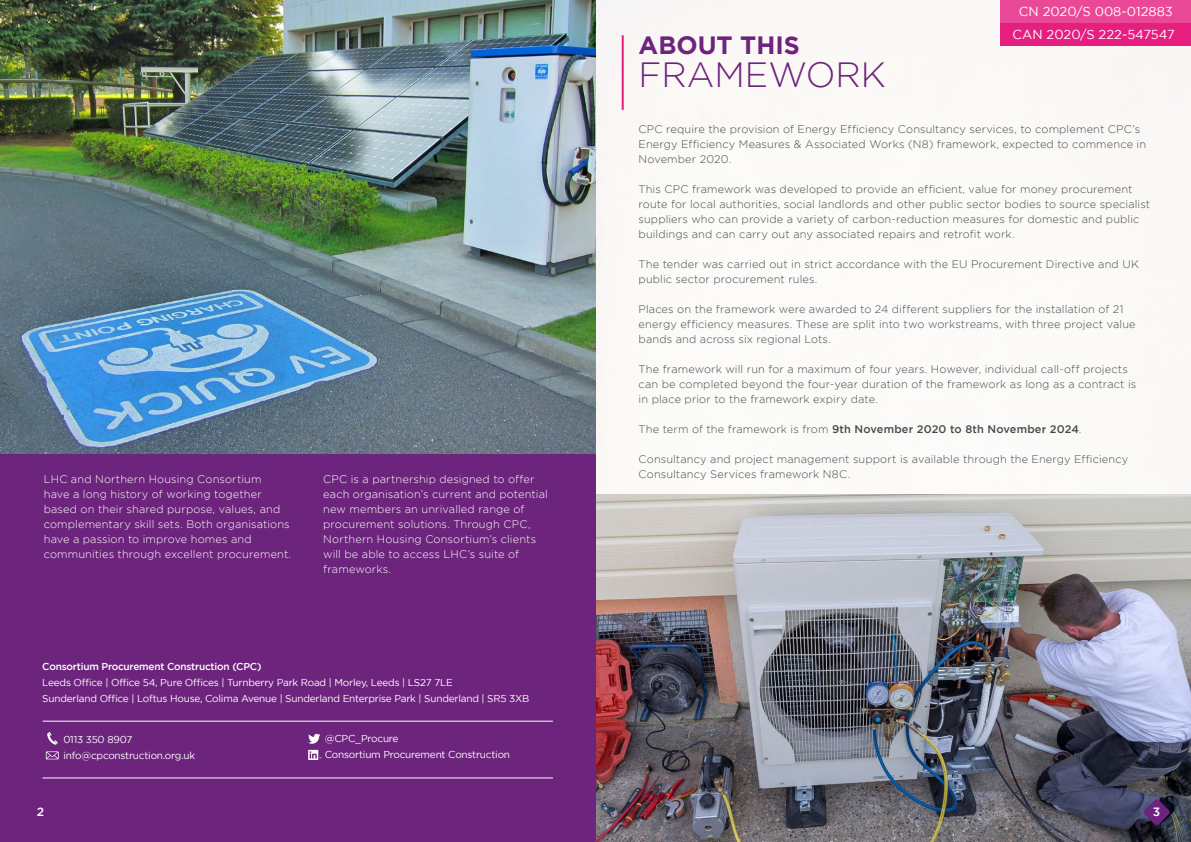
<style>
.page{position:relative;width:1191px;height:842px;background:#fff}
.page>*{position:absolute;margin:0;border:0;box-sizing:border-box;transform-origin:0 0}
.t1{font:300 35px "Gotham";color:#6e237d}
.t2{font:700 25px "Gotham";color:#6e237d}
.t3{font:13px/22.7px "Gotham";color:#fff;text-align:center}
.t4{font:500 12px "Gotham";color:#fff}
.t5{font:300 11px/15px "Gotham";letter-spacing:.01em;color:#46494c}
.t6{font:300 11px/15px "Gotham";letter-spacing:.01em;color:#fff}
.t7{font:500 11px "Gotham";letter-spacing:.015em;color:#46494c}
.t8{font:10px/16px "Gotham";letter-spacing:-.02em;color:#fff}
.t9{font:500 10px "Gotham";letter-spacing:-.02em;color:#fff}
.s1{font-weight:300}
</style>
<div class="page">
<div style="left:1000px;top:23px;width:191px;height:23px;background:#e61e80"></div>
<div style="left:1000px;top:0;width:191px;height:23px;background:#e94997"></div>
<hr style="left:621px;top:35px;width:2px;height:75px;background:#e51b7f">
<img style="left:595px;top:495px;width:596px;height:347px">
<img style="left:0;top:0;width:595px;height:455px">
<div style="left:0;top:455px;width:595px;height:387px;background:#6d247c"></div>
<hr style="left:43px;top:777px;width:510px;height:1px;background:#fff">
<hr style="left:43px;top:721px;width:510px;height:1px;background:#fff">
<svg style="left:308px;top:734px;width:12px;height:10px"></svg>
<svg style="left:308px;top:750px;width:13px;height:10px"></svg>
<svg style="left:47px;top:732px;width:11px;height:13px"></svg>
<svg style="left:46px;top:751px;width:13px;height:8px"></svg>
<svg style="left:1143px;top:799px;width:27px;height:26px"></svg>
<p class="t6" style="left:44px;top:471px;width:249px">LHC and Northern Housing Consortium<br>have a long history of working together based on their shared purpose, values, and complementary skill sets. Both organisations have a passion to improve homes and communities through excellent procurement.</p>
<p class="t6" style="left:323px;top:471px;width:226px">CPC is a partnership designed to offer each organisation’s current and potential new members an unrivalled range of procurement solutions. Through CPC, Northern Housing Consortium’s clients will be able to access LHC’s suite of frameworks.</p>
<p class="t9" style="left:42px;top:661px;width:221px">Consortium Procurement Construction (CPC)</p>
<p class="t8" style="left:42px;top:674px;width:488px">Leeds Office | Office 54, Pure Offices | Turnberry Park Road | Morley, Leeds | LS27 7LE<br>Sunderland Office | Loftus House, Colima Avenue | Sunderland Enterprise Park | Sunderland | SR5 3XB</p>
<p class="t8" style="left:63px;top:731px;width:133px">0113 350 8907 info@cpconstruction.org.uk</p>
<p class="t8" style="left:325px;top:731px;width:187px">@CPC_Procure<br>Consortium Procurement Construction</p>
<h2 class="t2" style="left:638px;top:30px;width:163px">ABOUT THIS</h2>
<h1 class="t1" style="left:638px;top:55px;width:249px">FRAMEWORK</h1>
<p class="t3" style="left:1012px;top:0;width:164px">CN 2020/S 008-012883<br>CAN 2020/S 222-547547</p>
<p class="t5" style="left:638px;top:121px;width:509px">CPC require the provision of Energy Efficiency Consultancy services, to complement CPC’s<br>Energy Efficiency Measures &amp; Associated Works (N8) framework, expected to commence in<br>November 2020.</p>
<p class="t5" style="left:638px;top:181px;width:513px">This CPC framework was developed to provide an efficient, value for money procurement route for local authorities, social landlords and other public sector bodies to source specialist suppliers who can provide a variety of carbon-reduction measures for domestic and public buildings and can carry out any associated repairs and retrofit work.</p>
<p class="t5" style="left:638px;top:256px;width:502px">The tender was carried out in strict accordance with the EU Procurement Directive and UK public sector procurement rules.</p>
<p class="t5" style="left:638px;top:301px;width:498px">Places on the framework were awarded to 24 different suppliers for the installation of 21 energy efficiency measures. These are split into two workstreams, with three project value bands and across six regional Lots.</p>
<p class="t5" style="left:638px;top:361px;width:499px">The framework will run for a maximum of four years. However, individual call-off projects can be completed beyond the four-year duration of the framework as long as a contract is in place prior to the framework expiry date.</p>
<p class="t7" style="left:638px;top:422px;width:444px"><span class="s1">The term of the framework is from</span> 9th November 2020 to 8th November 2024<span class="s1">.</span></p>
<p class="t5" style="left:638px;top:451px;width:491px">Consultancy and project management support is available through the Energy Efficiency<br>Consultancy Services framework N8C.</p>
<p class="t4" style="left:37px;top:805px;width:9px">2</p>
<p class="t4" style="left:1153px;top:805px;width:9px">3</p>
</div>
